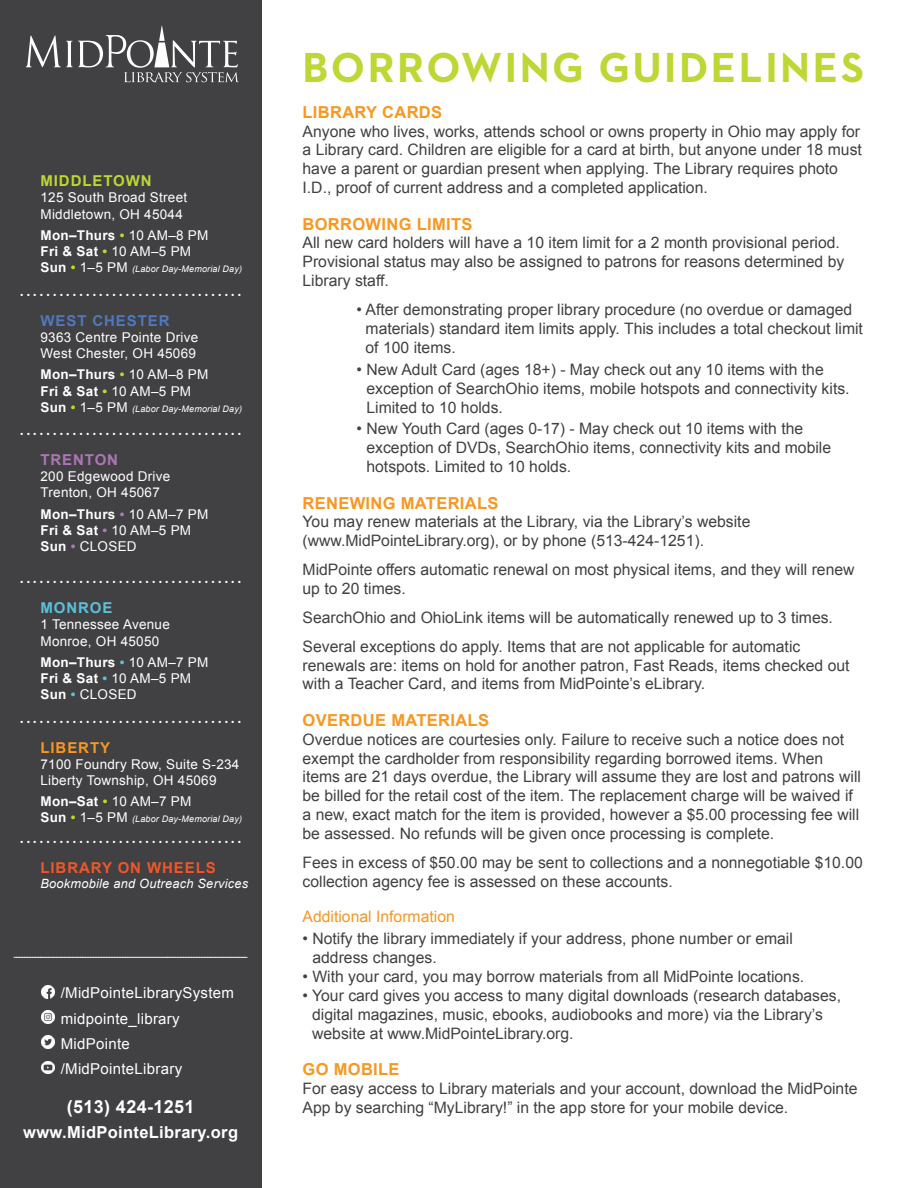
<style>
.page{position:relative;width:918px;height:1188px;background:#fff}
.page>*{position:absolute;margin:0;border:0;box-sizing:border-box;transform-origin:0 0}
.t1{font:700 42.75px "Neutraface 2 Text";letter-spacing:.06em;color:#bed734}
.t2{font:700 18px "Arial";letter-spacing:.02em;color:#fff}
.t3{font:700 16.5px "Arial";letter-spacing:.02em;color:#f89721}
.t4{font:700 16.5px "Arial";letter-spacing:.02em;color:#fff}
.t5{font:15.75px/18.9px "Arial";color:#414042}
.t6{font:15.75px "Arial";color:#f89721}
.t7{font:15px "Arial";letter-spacing:.02em;color:#fff}
.t8{font:700 15px "Arial";letter-spacing:.06em;color:#f1562a}
.t9{font:700 15px "Arial";letter-spacing:.06em;color:#4f79bc}
.t10{font:700 15px "Arial";letter-spacing:.06em;color:#bed734}
.t11{font:700 15px "Arial";letter-spacing:.06em;color:#ab78b4}
.t12{font:700 15px "Arial";letter-spacing:.06em;color:#f89721}
.t13{font:700 15px "Arial";letter-spacing:.06em;color:#5dc0db}
.t14{font:13.5px "Arial";letter-spacing:.02em;color:#fff}
.t15{font:700 13.5px "Neutraface 2 Text";color:#fff}
.t16{font:13.5px "Neutraface 2 Text";color:#fff}
.t17{font:700 13.5px "Arial";letter-spacing:.02em;color:#fff}
.t18{font:italic 12.75px "Arial";letter-spacing:.02em;color:#fff}
.t19{font:italic 9px "Arial";letter-spacing:.02em;color:#fff}
.s1{color:#bed734}
.s2{font-weight:400}
.s3{font-weight:700}
.s4{font-weight:700;color:#bed734}
.s5{font-weight:700;font-style:normal;font-size:13.5px}
.s6{font-weight:700;font-style:normal;font-size:13.5px;color:#bed734}
.s7{font-style:normal;font-size:13.5px}
.s8{color:#ab78b4}
.s9{font-weight:700;color:#ab78b4}
.s10{color:#5dc0db}
.s11{font-weight:700;color:#5dc0db}
</style>
<div class="page">
<div style="left:0;top:0;width:261px;height:1188px;background:#414042"></div>
<svg style="left:26px;top:25px;width:213px;height:57px"></svg>
<svg style="left:41px;top:985px;width:13px;height:13px"></svg>
<svg style="left:41px;top:1011px;width:13px;height:13px"></svg>
<svg style="left:41px;top:1036px;width:13px;height:13px"></svg>
<svg style="left:41px;top:1061px;width:13px;height:13px"></svg>
<p class="t10" style="left:40px;top:171px;width:113px">MIDDLETOWN</p>
<p class="t14" style="left:40px;top:189px;width:148px">125 South Broad Street</p>
<p class="t14" style="left:40px;top:205px;width:144px">Middletown, OH 45044</p>
<p class="t17" style="left:40px;top:226px;width:169px">Mon–Thurs <span class="s1">•</span> <span class="s2">10 AM–8 PM</span></p>
<p class="t14" style="left:40px;top:243px;width:152px"><span class="s3">Fri &amp; Sat</span> <span class="s4">•</span> 10 AM–5 PM</p>
<p class="t19" style="left:40px;top:263px;width:203px"><span class="s5">Sun</span> <span class="s6">•</span> <span class="s7">1–5 PM</span> (Labor Day-Memorial Day)</p>
<p class="t15" style="left:20px;top:282px;width:223px">..................................</p>
<p class="t9" style="left:40px;top:310px;width:131px">WEST CHESTER</p>
<p class="t14" style="left:40px;top:328px;width:159px">9363 Centre Pointe Drive</p>
<p class="t14" style="left:40px;top:344px;width:157px">West Chester, OH 45069</p>
<p class="t17" style="left:40px;top:366px;width:169px">Mon–Thurs <span class="s1">•</span> <span class="s2">10 AM–8 PM</span></p>
<p class="t14" style="left:40px;top:382px;width:152px"><span class="s3">Fri &amp; Sat</span> <span class="s4">•</span> 10 AM–5 PM</p>
<p class="t19" style="left:40px;top:403px;width:203px"><span class="s5">Sun</span> <span class="s6">•</span> <span class="s7">1–5 PM</span> (Labor Day-Memorial Day)</p>
<p class="t15" style="left:20px;top:422px;width:223px">..................................</p>
<p class="t11" style="left:40px;top:450px;width:79px">TRENTON</p>
<p class="t14" style="left:40px;top:467px;width:131px">200 Edgewood Drive</p>
<p class="t14" style="left:40px;top:484px;width:121px">Trenton, OH 45067</p>
<p class="t17" style="left:40px;top:505px;width:169px">Mon–Thurs <span class="s8">•</span> <span class="s2">10 AM–7 PM</span></p>
<p class="t14" style="left:40px;top:521px;width:152px"><span class="s3">Fri &amp; Sat</span> <span class="s9">•</span> 10 AM–5 PM</p>
<p class="t14" style="left:40px;top:537px;width:98px"><span class="s3">Sun</span> <span class="s9">•</span> CLOSED</p>
<p class="t15" style="left:20px;top:570px;width:223px">..................................</p>
<p class="t13" style="left:40px;top:598px;width:73px">MONROE</p>
<p class="t14" style="left:40px;top:616px;width:131px">1 Tennessee Avenue</p>
<p class="t14" style="left:40px;top:632px;width:120px">Monroe, OH 45050</p>
<p class="t17" style="left:40px;top:653px;width:169px">Mon–Thurs <span class="s10">•</span> <span class="s2">10 AM–7 PM</span></p>
<p class="t14" style="left:40px;top:670px;width:152px"><span class="s3">Fri &amp; Sat</span> <span class="s11">•</span> 10 AM–5 PM</p>
<p class="t14" style="left:40px;top:686px;width:98px"><span class="s3">Sun</span> <span class="s11">•</span> CLOSED</p>
<p class="t15" style="left:20px;top:709px;width:223px">..................................</p>
<p class="t12" style="left:40px;top:737px;width:71px">LIBERTY</p>
<p class="t14" style="left:40px;top:755px;width:200px">7100 Foundry Row, Suite S-234</p>
<p class="t14" style="left:40px;top:771px;width:178px">Liberty Township, OH 45069</p>
<p class="t14" style="left:40px;top:793px;width:152px"><span class="s3">Mon–Sat</span> <span class="s4">•</span> 10 AM–7 PM</p>
<p class="t19" style="left:40px;top:814px;width:203px"><span class="s5">Sun</span> <span class="s6">•</span> <span class="s7">1–5 PM</span> (Labor Day-Memorial Day)</p>
<p class="t15" style="left:20px;top:829px;width:223px">..................................</p>
<p class="t8" style="left:40px;top:858px;width:177px">LIBRARY ON WHEELS</p>
<p class="t18" style="left:40px;top:875px;width:209px">Bookmobile and Outreach Services</p>
<p class="t16" style="left:14px;top:943px;width:235px">________________________________________________________________________________________</p>
<p class="t7" style="left:61px;top:983px;width:175px">/MidPointeLibrarySystem</p>
<p class="t7" style="left:61px;top:1009px;width:120px">midpointe_library</p>
<p class="t7" style="left:61px;top:1034px;width:71px">MidPointe</p>
<p class="t7" style="left:61px;top:1059px;width:123px">/MidPointeLibrary</p>
<p class="t2" style="left:67px;top:1095px;width:129px">(513) 424-1251</p>
<p class="t4" style="left:23px;top:1122px;width:216px">www.MidPointeLibrary.org</p>
<p class="t1" style="left:303px;top:40px;width:563px">BORROWING GUIDELINES</p>
<p class="t3" style="left:303px;top:101px;width:141px">LIBRARY CARDS</p>
<p class="t5" style="left:303px;top:122px;width:561px">Anyone who lives, works, attends school or owns property in Ohio may apply for a Library card. Children are eligible for a card at birth, but anyone under 18 must have a parent or guardian present when applying. The Library requires photo I.D., proof of current address and a completed application.</p>
<p class="t3" style="left:303px;top:213px;width:171px">BORROWING LIMITS</p>
<p class="t5" style="left:303px;top:234px;width:543px">All new card holders will have a 10 item limit for a 2 month provisional period.<br>Provisional status may also be assigned to patrons for reasons determined by<br>Library staff.</p>
<p class="t5" style="left:366px;top:300px;width:499px;text-indent:-9px">• After demonstrating proper library procedure (no overdue or damaged materials) standard item limits apply. This includes a total checkout limit of 100 items.</p>
<p class="t5" style="left:366px;top:360px;width:485px;text-indent:-10px">• New Adult Card (ages 18+) - May check out any 10 items with the exception of SearchOhio items, mobile hotspots and connectivity kits.<br>Limited to 10 holds.</p>
<p class="t5" style="left:366px;top:420px;width:466px;text-indent:-10px">• New Youth Card (ages 0-17) - May check out 10 items with the exception of DVDs, SearchOhio items, connectivity kits and mobile hotspots. Limited to 10 holds.</p>
<p class="t3" style="left:303px;top:492px;width:197px">RENEWING MATERIALS</p>
<p class="t5" style="left:303px;top:513px;width:449px">You may renew materials at the Library, via the Library’s website</p>
<p class="t5" style="left:303px;top:531px;width:403px">(www.MidPointeLibrary.org), or by phone (513-424-1251).</p>
<p class="t5" style="left:303px;top:560px;width:554px">MidPointe offers automatic renewal on most physical items, and they will renew up to 20 times.</p>
<p class="t5" style="left:303px;top:608px;width:532px">SearchOhio and OhioLink items will be automatically renewed up to 3 times.</p>
<p class="t5" style="left:303px;top:637px;width:549px">Several exceptions do apply. Items that are not applicable for automatic renewals are: items on hold for another patron, Fast Reads, items checked out with a Teacher Card, and items from MidPointe’s eLibrary.</p>
<p class="t3" style="left:303px;top:709px;width:188px">OVERDUE MATERIALS</p>
<p class="t5" style="left:303px;top:730px;width:560px">Overdue notices are courtesies only. Failure to receive such a notice does not exempt the cardholder from responsibility regarding borrowed items. When items are 21 days overdue, the Library will assume they are lost and patrons will be billed for the retail cost of the item. The replacement charge will be waived if a new, exact match for the item is provided, however a $5.00 processing fee will be assessed. No refunds will be given once processing is complete.</p>
<p class="t5" style="left:303px;top:853px;width:562px">Fees in excess of $50.00 may be sent to collections and a nonnegotiable $10.00 collection agency fee is assessed on these accounts.</p>
<p class="t6" style="left:303px;top:906px;width:154px">Additional Information</p>
<p class="t5" style="left:312px;top:929px;width:482px;text-indent:-10px">• Notify the library immediately if your address, phone number or email address changes.</p>
<p class="t5" style="left:303px;top:967px;width:503px">• With your card, you may borrow materials from all MidPointe locations.</p>
<p class="t5" style="left:312px;top:986px;width:531px;text-indent:-10px">• Your card gives you access to many digital downloads (research databases, digital magazines, music, ebooks, audiobooks and more) via the Library’s website at www.MidPointeLibrary.org.</p>
<p class="t3" style="left:303px;top:1058px;width:99px">GO MOBILE</p>
<p class="t5" style="left:303px;top:1079px;width:556px">For easy access to Library materials and your account, download the MidPointe<br>App by searching “MyLibrary!” in the app store for your mobile device.</p>
</div>
